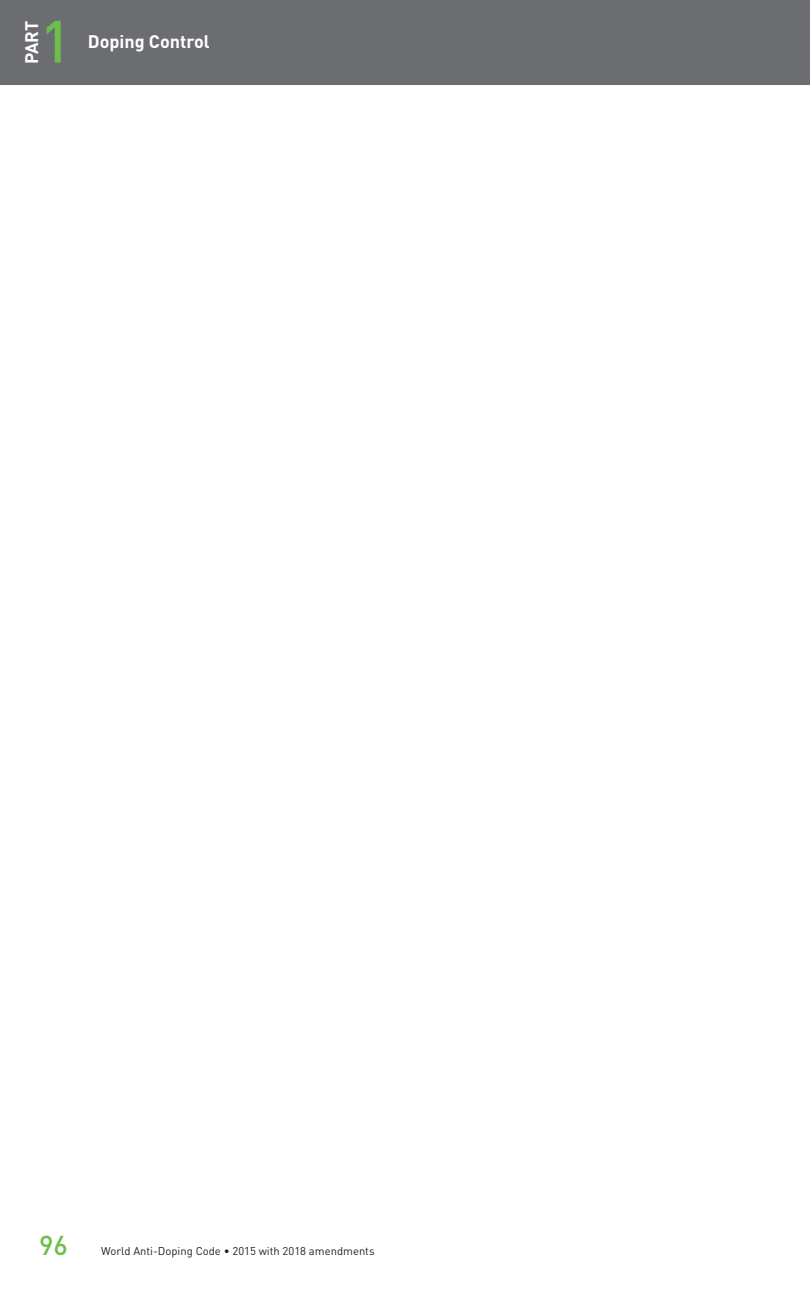
<style>
.page{position:relative;width:810px;height:1296px;background:#fff}
.page>*{position:absolute;margin:0;border:0;box-sizing:border-box;transform-origin:0 0}
.t1{font:500 58.5px "DINOT";color:#6cbe4b}
.t2{font:500 27px "DINOT";color:#6cbe4b}
.t3{font:700 18px "DINOT";color:#fff}
.t4{font:11.25px "DINOT";color:#231f20}
</style>
<div class="page">
<div style="left:0;top:0;width:810px;height:85px;background:#6c6d70"></div>
<h3 class="t3" style="left:20px;top:64px;width:45px;rotate:-90deg">PART</h3>
<h1 class="t1" style="left:40px;top:2px;width:33px">1</h1>
<h3 class="t3" style="left:88px;top:29px;width:123px">Doping Control</h3>
<h2 class="t2" style="left:39px;top:1227px;width:30px">96</h2>
<p class="t4" style="left:101px;top:1243px;width:275px">World Anti-Doping Code • 2015 with 2018 amendments</p>
</div>
